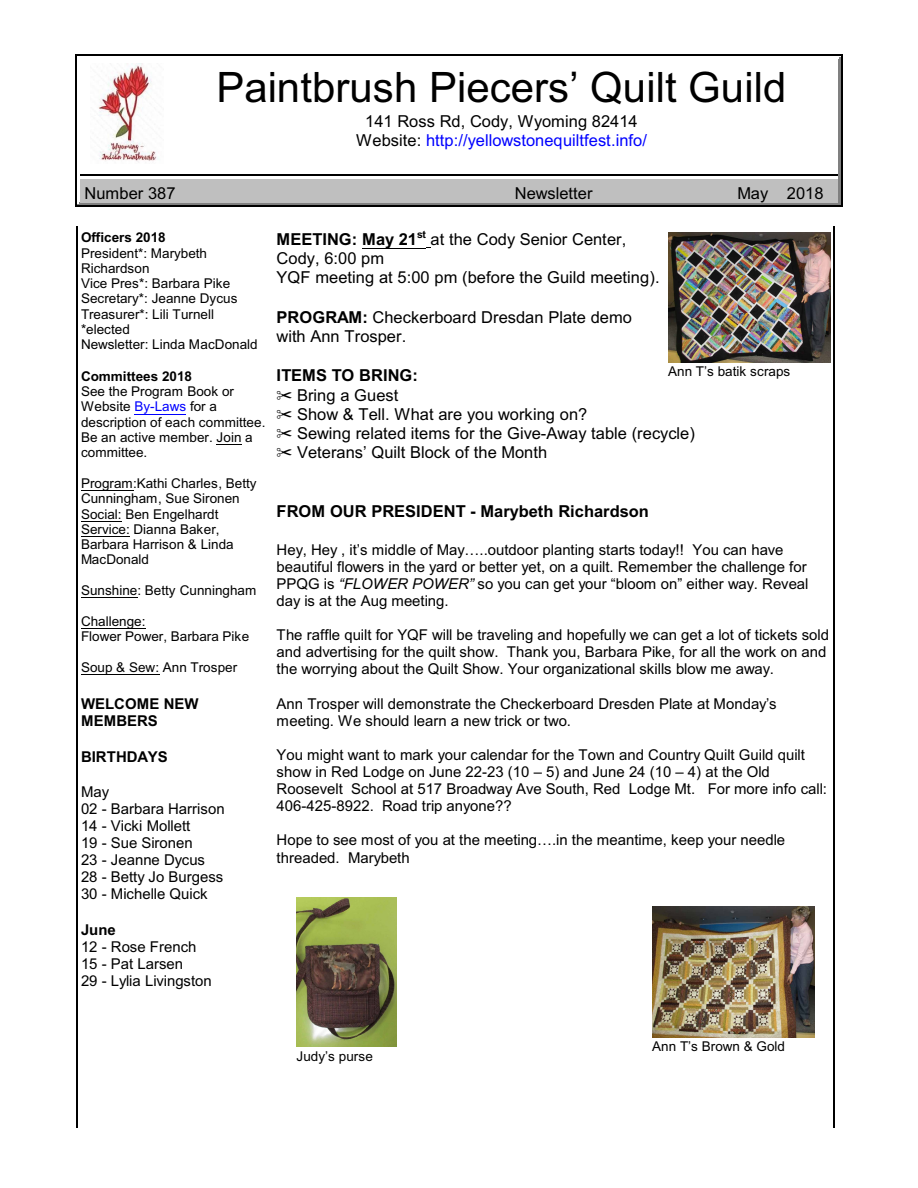
<style>
.page{position:relative;width:918px;height:1188px;background:#fff}
.page>*{position:absolute;margin:0;border:0;box-sizing:border-box;transform-origin:0 0}
.t1{font:42px "Arial";color:#000}
.t2{font:16.5px/19px "Arial";color:#000}
.t3{font:700 16.5px "Arial";color:#000}
.t4{font:15px/17.1px "Arial";color:#000}
.t5{font:700 15px/17.9px "Arial";color:#000}
.t6{font:13.5px/15.3px "Arial";color:#000}
.t7{font:700 13.5px "Arial";color:#000}
.s1{color:#00f}
.s2{font-weight:700}
.s3{font-style:italic}
</style>
<div class="page">
<hr style="left:76px;top:226px;width:1px;height:902px;background:#000">
<hr style="left:834px;top:226px;width:1px;height:902px;background:#000">
<hr style="left:838px;top:57px;width:1px;height:117px;background:#808080">
<hr style="left:78px;top:57px;width:761px;height:1px;background:#fff">
<hr style="left:840px;top:55px;width:1px;height:119px;background:#808080">
<hr style="left:77px;top:55px;width:764px;height:2px;background:#fff">
<hr style="left:76px;top:54px;width:1px;height:120px;background:#000">
<hr style="left:841px;top:54px;width:1px;height:120px;background:#000">
<hr style="left:76px;top:54px;width:766px;height:1px;background:#000">
<hr style="left:78px;top:203px;width:381px;height:1px;background:#808080">
<hr style="left:77px;top:204px;width:382px;height:1px;background:#808080">
<hr style="left:76px;top:175px;width:1px;height:32px;background:#000">
<hr style="left:76px;top:206px;width:383px;height:1px;background:#000">
<div style="left:80px;top:177px;width:379px;height:26px;background:#bfbfbf"></div>
<hr style="left:80px;top:177px;width:379px;height:2px;background:#fff">
<hr style="left:80px;top:175px;width:379px;height:1px;background:#000">
<svg style="left:838px;top:175px;width:1px;height:28px"></svg>
<hr style="left:459px;top:203px;width:380px;height:1px;background:#808080">
<hr style="left:840px;top:175px;width:1px;height:30px;background:#808080">
<hr style="left:459px;top:204px;width:382px;height:1px;background:#808080">
<hr style="left:841px;top:175px;width:1px;height:32px;background:#000">
<hr style="left:459px;top:206px;width:383px;height:1px;background:#000">
<div style="left:459px;top:177px;width:379px;height:26px;background:#bfbfbf"></div>
<hr style="left:459px;top:177px;width:379px;height:2px;background:#fff">
<hr style="left:459px;top:175px;width:379px;height:1px;background:#000">
<img style="left:98px;top:63px;width:61px;height:99px">
<img style="left:668px;top:232px;width:162px;height:130px">
<img style="left:652px;top:906px;width:162px;height:131px">
<img style="left:297px;top:898px;width:100px;height:149px">
<hr style="left:135px;top:414px;width:51px;height:1px;background:#00f">
<hr style="left:81px;top:490px;width:52px;height:1px;background:#000">
<hr style="left:81px;top:521px;width:41px;height:1px;background:#000">
<hr style="left:81px;top:536px;width:49px;height:1px;background:#000">
<hr style="left:81px;top:598px;width:57px;height:1px;background:#000">
<hr style="left:81px;top:628px;width:65px;height:1px;background:#000">
<hr style="left:81px;top:674px;width:78px;height:1px;background:#000">
<hr style="left:362px;top:248px;width:55px;height:1px;background:#000">
<svg style="left:417px;top:247px;width:14px;height:2px"></svg>
<h1 class="t1" style="left:217px;top:71px;width:571px">Paintbrush Piecers’ Quilt Guild</h1>
<p class="t2" style="left:356px;top:113px;width:292px;text-align:center">141 Ross Rd, Cody, Wyoming 82414<br>Website: <span class="s1">http://yellowstonequiltfest.info/</span></p>
<p class="t2" style="left:85px;top:185px;width:93px">Number 387</p>
<p class="t2" style="left:515px;top:185px;width:79px">Newsletter</p>
<p class="t2" style="left:737px;top:185px;width:88px">May 2018</p>
<p class="t7" style="left:81px;top:232px;width:86px">Officers 2018</p>
<p class="t6" style="left:81px;top:246px;width:178px">President*: Marybeth<br>Richardson<br>Vice Pres*: Barbara Pike<br>Secretary*: Jeanne Dycus<br>Treasurer*: Lili Turnell *elected<br>Newsletter: Linda MacDonald</p>
<p class="t7" style="left:81px;top:371px;width:113px">Committees 2018</p>
<p class="t6" style="left:81px;top:385px;width:186px">See the Program Book or<br>Website <span class="s1">By-Laws</span> for a description of each committee.<br>Be an active member. Join a committee.</p>
<p class="t6" style="left:81px;top:477px;width:177px">Program:Kathi Charles, Betty<br>Cunningham, Sue Sironen<br>Social: Ben Engelhardt<br>Service: Dianna Baker,<br>Barbara Harrison &amp; Linda<br>MacDonald</p>
<p class="t6" style="left:81px;top:584px;width:177px">Sunshine: Betty Cunningham</p>
<p class="t6" style="left:81px;top:615px;width:170px">Challenge:<br>Flower Power, Barbara Pike</p>
<p class="t6" style="left:81px;top:660px;width:158px">Soup &amp; Sew: Ann Trosper</p>
<p class="t5" style="left:81px;top:696px;width:119px">WELCOME NEW<br>MEMBERS</p>
<p class="t5" style="left:81px;top:749px;width:88px">BIRTHDAYS</p>
<p class="t4" style="left:81px;top:784px;width:145px">May<br>02 - Barbara Harrison<br>14 - Vicki Mollett<br>19 - Sue Sironen<br>23 - Jeanne Dycus<br>28 - Betty Jo Burgess<br>30 - Michelle Quick</p>
<p class="t5" style="left:81px;top:922px;width:36px">June</p>
<p class="t4" style="left:81px;top:939px;width:132px">12 - Rose French<br>15 - Pat Larsen<br>29 - Lylia Livingston</p>
<p class="t2" style="left:277px;top:231px;width:384px"><span class="s2">MEETING: May 21</span><sup>st</sup> at the Cody Senior Center,<br>Cody, 6:00 pm<br>YQF meeting at 5:00 pm (before the Guild meeting).</p>
<p class="t2" style="left:277px;top:309px;width:357px"><span class="s2">PROGRAM:</span> Checkerboard Dresdan Plate demo with Ann Trosper.</p>
<p class="t3" style="left:277px;top:369px;width:143px">ITEMS TO BRING:</p>
<p class="t2" style="left:297px;top:387px;width:399px">Bring a Guest<br>Show &amp; Tell. What are you working on?<br>Sewing related items for the Give-Away table (recycle)<br>Veterans’ Quilt Block of the Month</p>
<p class="t6" style="left:668px;top:365px;width:124px">Ann T’s batik scraps</p>
<p class="t3" style="left:277px;top:505px;width:374px">FROM OUR PRESIDENT - Marybeth Richardson</p>
<p class="t4" style="left:277px;top:542px;width:533px">Hey, Hey , it’s middle of May…..outdoor planting starts today!! You can have beautiful flowers in the yard or better yet, on a quilt. Remember the challenge for PPQG is <span class="s3">“FLOWER POWER”</span> so you can get your “bloom on” either way. Reveal day is at the Aug meeting.</p>
<p class="t4" style="left:277px;top:628px;width:554px">The raffle quilt for YQF will be traveling and hopefully we can get a lot of tickets sold and advertising for the quilt show. Thank you, Barbara Pike, for all the work on and the worrying about the Quilt Show. Your organizational skills blow me away.</p>
<p class="t4" style="left:277px;top:696px;width:502px">Ann Trosper will demonstrate the Checkerboard Dresden Plate at Monday’s meeting. We should learn a new trick or two.</p>
<p class="t4" style="left:277px;top:748px;width:552px">You might want to mark your calendar for the Town and Country Quilt Guild quilt show in Red Lodge on June 22-23 (10 – 5) and June 24 (10 – 4) at the Old Roosevelt School at 517 Broadway Ave South, Red Lodge Mt. For more info call:<br>406-425-8922. Road trip anyone??</p>
<p class="t4" style="left:277px;top:833px;width:510px">Hope to see most of you at the meeting….in the meantime, keep your needle threaded. Marybeth</p>
<p class="t6" style="left:297px;top:1049px;width:78px">Judy’s purse</p>
<p class="t6" style="left:652px;top:1040px;width:134px">Ann T’s Brown &amp; Gold</p>
</div>
